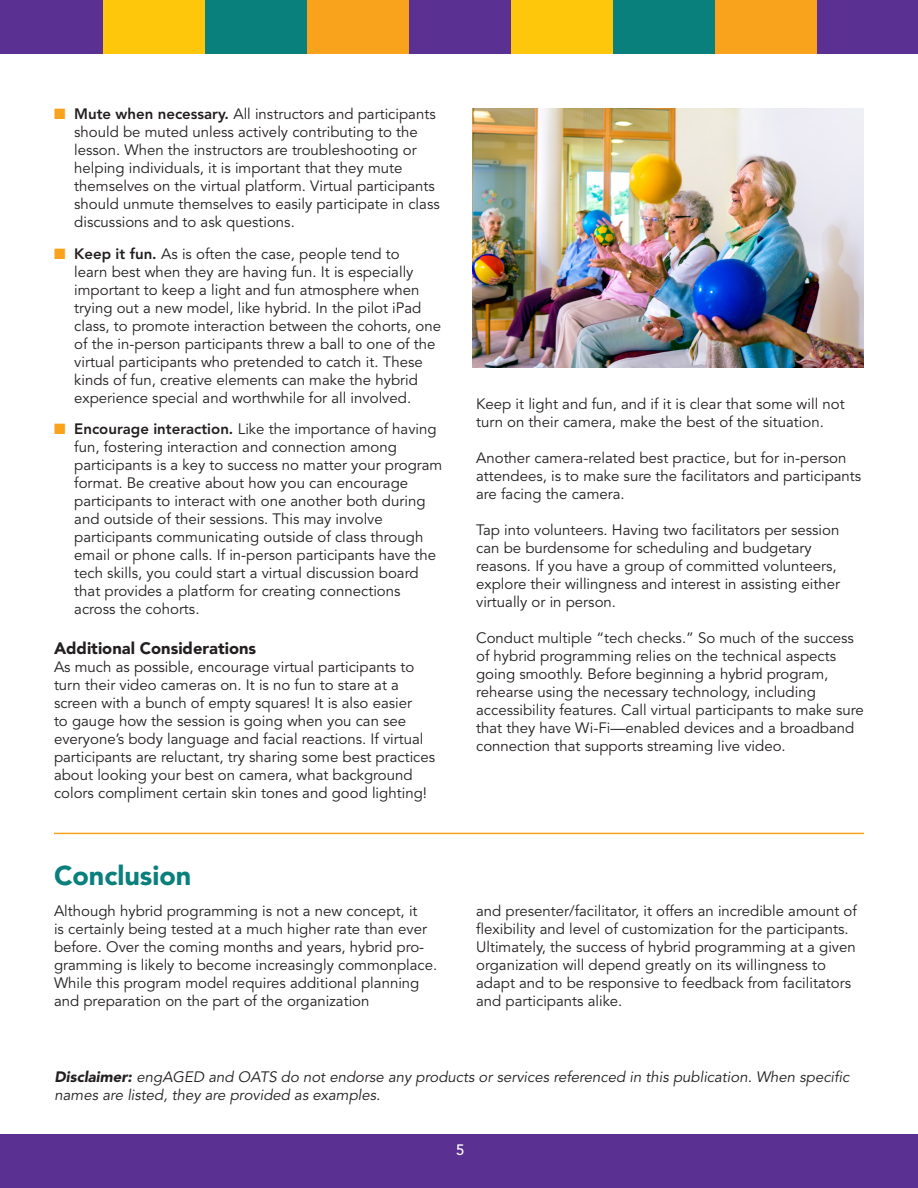
<style>
.page{position:relative;width:918px;height:1188px;background:#fff}
.page>*{position:absolute;margin:0;border:0;box-sizing:border-box;transform-origin:0 0}
.t1{font:900 27px "Avenir LT Std";color:#0a807c}
.t2{font:900 16.5px "Avenir LT Std";color:#231f20}
.t3{font:15px/18px "Avenir LT Std";color:#231f20}
.t4{font:italic 15px/18px "Avenir LT Std";color:#231f20}
.t5{font:500 15px "Avenir LT Std";color:#fff}
.s1{color:#f9a21c}
.s2{font-weight:800}
.s3{font-weight:900}
</style>
<div class="page">
<div style="left:205px;top:0;width:102px;height:54px;background:#0a807c"></div>
<div style="left:307px;top:0;width:102px;height:54px;background:#f9a21c"></div>
<div style="left:103px;top:0;width:102px;height:54px;background:#fec70c"></div>
<div style="left:0;top:0;width:103px;height:54px;background:#5a3092"></div>
<div style="left:613px;top:0;width:102px;height:54px;background:#0a807c"></div>
<div style="left:715px;top:0;width:102px;height:54px;background:#f9a21c"></div>
<div style="left:511px;top:0;width:102px;height:54px;background:#fec70c"></div>
<div style="left:409px;top:0;width:102px;height:54px;background:#5a3092"></div>
<div style="left:817px;top:0;width:101px;height:54px;background:#5a3092"></div>
<div style="left:0;top:1134px;width:918px;height:54px;background:#5a3092"></div>
<img style="left:473px;top:108px;width:391px;height:260px">
<hr style="left:54px;top:833px;width:810px;height:1px;background:#f9a21c">
<p class="t3" style="left:74px;top:106px;width:367px;text-indent:-20px"><span class="s1">■</span> <span class="s2">Mute when necessary.</span> All instructors and participants should be muted unless actively contributing to the lesson. When the instructors are troubleshooting or helping individuals, it is important that they mute themselves on the virtual platform. Virtual participants should unmute themselves to easily participate in class discussions and to ask questions.</p>
<p class="t3" style="left:74px;top:245px;width:368px;text-indent:-20px"><span class="s1">■</span> <span class="s2">Keep it fun.</span> As is often the case, people tend to<br>learn best when they are having fun. It is especially important to keep a light and fun atmosphere when trying out a new model, like hybrid. In the pilot iPad class, to promote interaction between the cohorts, one of the in-person participants threw a ball to one of the virtual participants who pretended to catch it. These kinds of fun, creative elements can make the hybrid experience special and worthwhile for all involved.</p>
<p class="t3" style="left:74px;top:421px;width:370px;text-indent:-20px"><span class="s1">■</span> <span class="s2">Encourage interaction.</span> Like the importance of having fun, fostering interaction and connection among participants is a key to success no matter your program format. Be creative about how you can encourage participants to interact with one another both during and outside of their sessions. This may involve participants communicating outside of class through email or phone calls. If in-person participants have the tech skills, you could start a virtual discussion board that provides a platform for creating connections across the cohorts.</p>
<p class="t2" style="left:54px;top:639px;width:204px">Additional Considerations</p>
<p class="t3" style="left:54px;top:659px;width:383px">As much as possible, encourage virtual participants to turn their video cameras on. It is no fun to stare at a screen with a bunch of empty squares! It is also easier<br>to gauge how the session is going when you can see everyone’s body language and facial reactions. If virtual participants are reluctant, try sharing some best practices about looking your best on camera, what background colors compliment certain skin tones and good lighting!</p>
<p class="t3" style="left:476px;top:395px;width:370px">Keep it light and fun, and if it is clear that some will not turn on their camera, make the best of the situation.</p>
<p class="t3" style="left:476px;top:449px;width:387px">Another camera-related best practice, but for in-person attendees, is to make sure the facilitators and participants are facing the camera.</p>
<p class="t3" style="left:476px;top:521px;width:366px">Tap into volunteers. Having two facilitators per session can be burdensome for scheduling and budgetary reasons. If you have a group of committed volunteers, explore their willingness and interest in assisting either virtually or in person.</p>
<p class="t3" style="left:476px;top:629px;width:389px">Conduct multiple “tech checks.” So much of the success of hybrid programming relies on the technical aspects going smoothly. Before beginning a hybrid program, rehearse using the necessary technology, including accessibility features. Call virtual participants to make sure that they have Wi-Fi—enabled devices and a broadband connection that supports streaming live video.</p>
<h1 class="t1" style="left:54px;top:859px;width:139px">Conclusion</h1>
<p class="t3" style="left:54px;top:903px;width:385px">Although hybrid programming is not a new concept, it<br>is certainly being tested at a much higher rate than ever before. Over the coming months and years, hybrid pro&shy;gramming is likely to become increasingly commonplace.<br>While this program model requires additional planning and preparation on the part of the organization</p>
<p class="t3" style="left:476px;top:903px;width:382px">and presenter/facilitator, it offers an incredible amount of flexibility and level of customization for the participants.<br>Ultimately, the success of hybrid programming at a given organization will depend greatly on its willingness to adapt and to be responsive to feedback from facilitators and participants alike.</p>
<p class="t4" style="left:55px;top:1068px;width:796px"><span class="s3">Disclaimer:</span> engAGED and OATS do not endorse any products or services referenced in this publication. When specific names are listed, they are provided as examples.</p>
<p class="t5" style="left:456px;top:1141px;width:10px">5</p>
</div>
